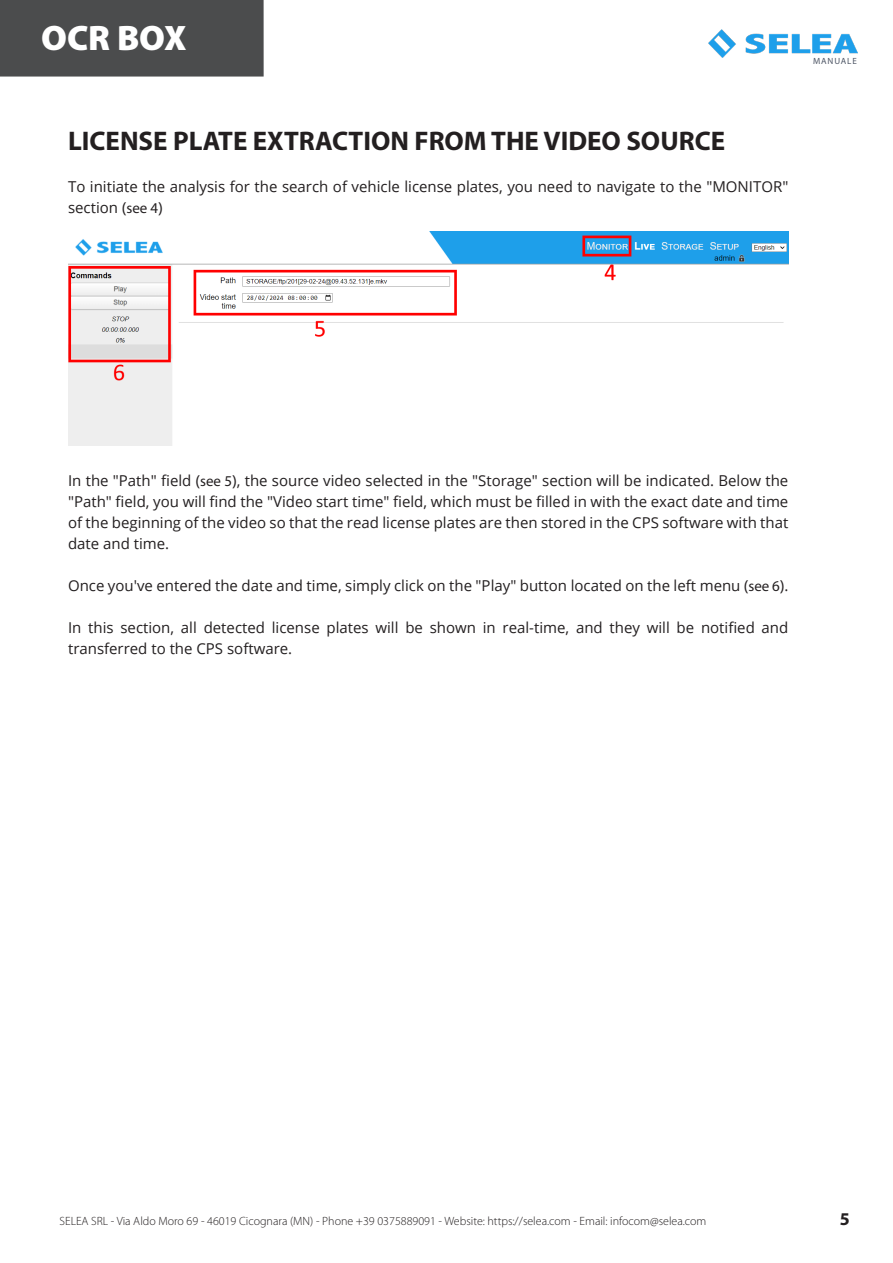
<style>
.page{position:relative;width:893px;height:1263px;background:#fff}
.page>*{position:absolute;margin:0;border:0;box-sizing:border-box;transform-origin:0 0}
.t1{font:900 35.55px "Myriad Pro";letter-spacing:-.01em;color:#fff}
.t2{font:700 27px "Myriad Pro";color:#231f20}
.t3{font:700 18px "Myriad Pro";color:#231f20}
.t4{font:15px/21px "Open Sans";color:#231f20}
.t5{font:300 12px "Myriad Pro";color:#231f20}
.t6{font:9px "Myriad Pro";letter-spacing:.1em;color:#4f5766}
.s1{font-family:"Myriad Pro"}
</style>
<div class="page">
<div style="left:0;top:0;width:264px;height:77px;background:#4b4c4d"></div>
<img style="left:708px;top:30px;width:150px;height:28px">
<img style="left:69px;top:232px;width:719px;height:214px">
<p class="t1" style="left:41px;top:18px;width:147px">OCR BOX</p>
<p class="t6" style="left:813px;top:56px;width:45px">MANUALE</p>
<p class="t2" style="left:68px;top:123px;width:659px">LICENSE PLATE EXTRACTION FROM THE VIDEO SOURCE</p>
<p class="t4" style="left:68px;top:176px;width:722px">To initiate the analysis for the search of vehicle license plates, you need to navigate to the "MONITOR" section (<span class="s1">see 4</span>)</p>
<p class="t4" style="left:68px;top:470px;width:722px;text-align:justify">In the "Path" field (<span class="s1">see 5</span>), the source video selected in the "Storage" section will be indicated. Below the "Path" field, you will find the "Video start time" field, which must be filled in with the exact date and time of the beginning of the video so that the read license plates are then stored in the CPS software with that date and time.</p>
<p class="t4" style="left:68px;top:575px;width:722px">Once you've entered the date and time, simply click on the "Play" button located on the left menu (<span class="s1">see 6</span>).</p>
<p class="t4" style="left:68px;top:617px;width:722px">In this section, all detected license plates will be shown in real-time, and they will be notified and transferred to the CPS software.</p>
<p class="t5" style="left:60px;top:1214px;width:648px">SELEA SRL - Via Aldo Moro 69 - 46019 Cicognara (MN) - Phone +39 0375889091 - Website: https://selea.com - Email: infocom@selea.com</p>
<p class="t3" style="left:840px;top:1208px;width:11px">5</p>
</div>
